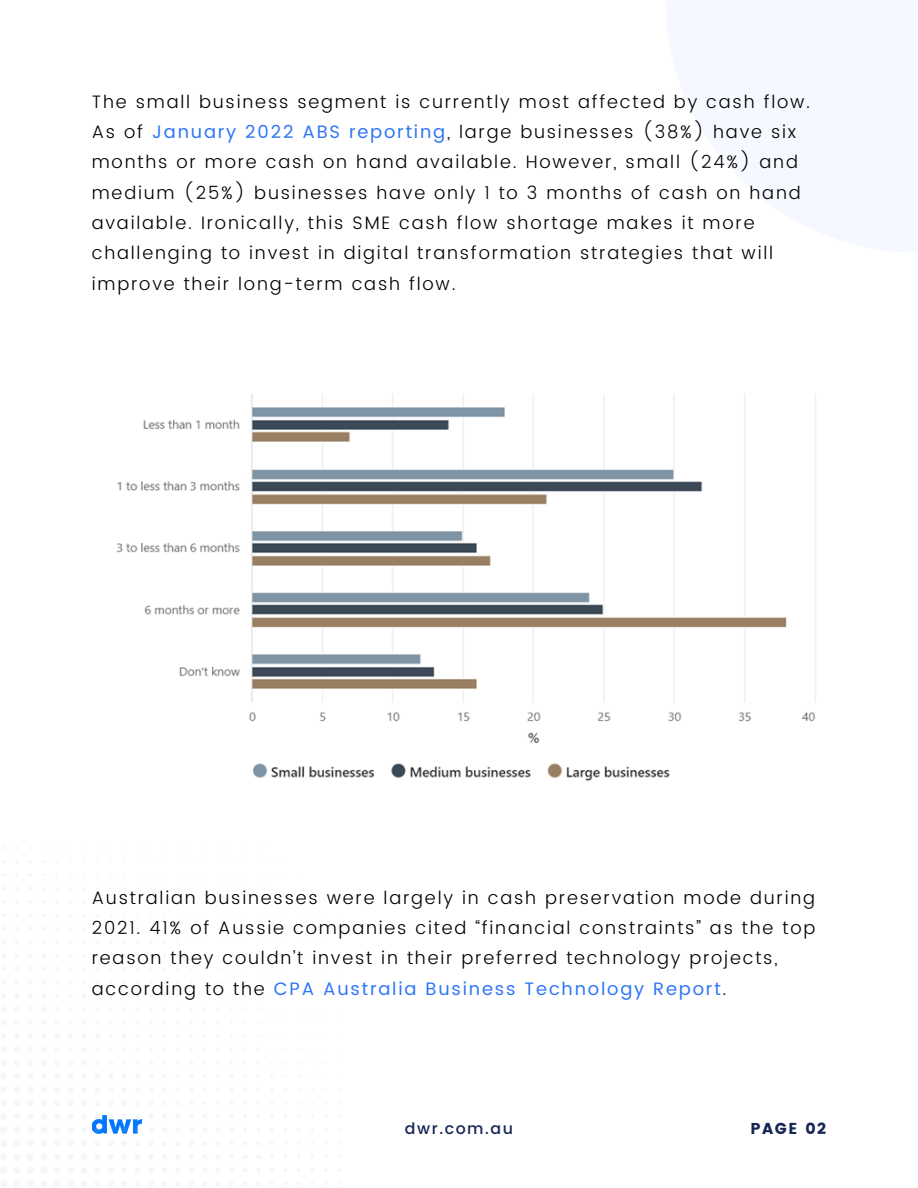
<style>
.page{position:relative;width:918px;height:1188px;background:#fff}
.page>*{position:absolute;margin:0;border:0;box-sizing:border-box;transform-origin:0 0}
.t1{font:300 18px/30.3px "Poppins";letter-spacing:.1em;color:#000}
.t2{font:500 15.75px "Poppins";letter-spacing:.1em;color:#172554}
.t3{font:15.75px "Poppins";letter-spacing:.1em;color:#172554}
.s1{font-weight:400;color:#2f76f6}
</style>
<div class="page">
<svg style="left:92px;top:1115px;width:50px;height:19px"></svg>
<img style="left:116px;top:394px;width:700px;height:387px">
<p class="t1" style="left:92px;top:86px;width:720px">The small business segment is currently most affected by cash flow.<br>As of <span class="s1">January 2022 ABS reporting</span>, large businesses (38%) have six months or more cash on hand available. However, small (24%) and medium (25%) businesses have only 1 to 3 months of cash on hand available. Ironically, this SME cash flow shortage makes it more challenging to invest in digital transformation strategies that will improve their long-term cash flow.</p>
<p class="t1" style="left:92px;top:882px;width:725px">Australian businesses were largely in cash preservation mode during 2021. 41% of Aussie companies cited “financial constraints” as the top reason they couldn’t invest in their preferred technology projects, according to the <span class="s1">CPA Australia Business Technology Report</span>.</p>
<p class="t2" style="left:405px;top:1119px;width:110px">dwr.com.au</p>
<p class="t3" style="left:750px;top:1119px;width:77px">PAGE 02</p>
</div>
